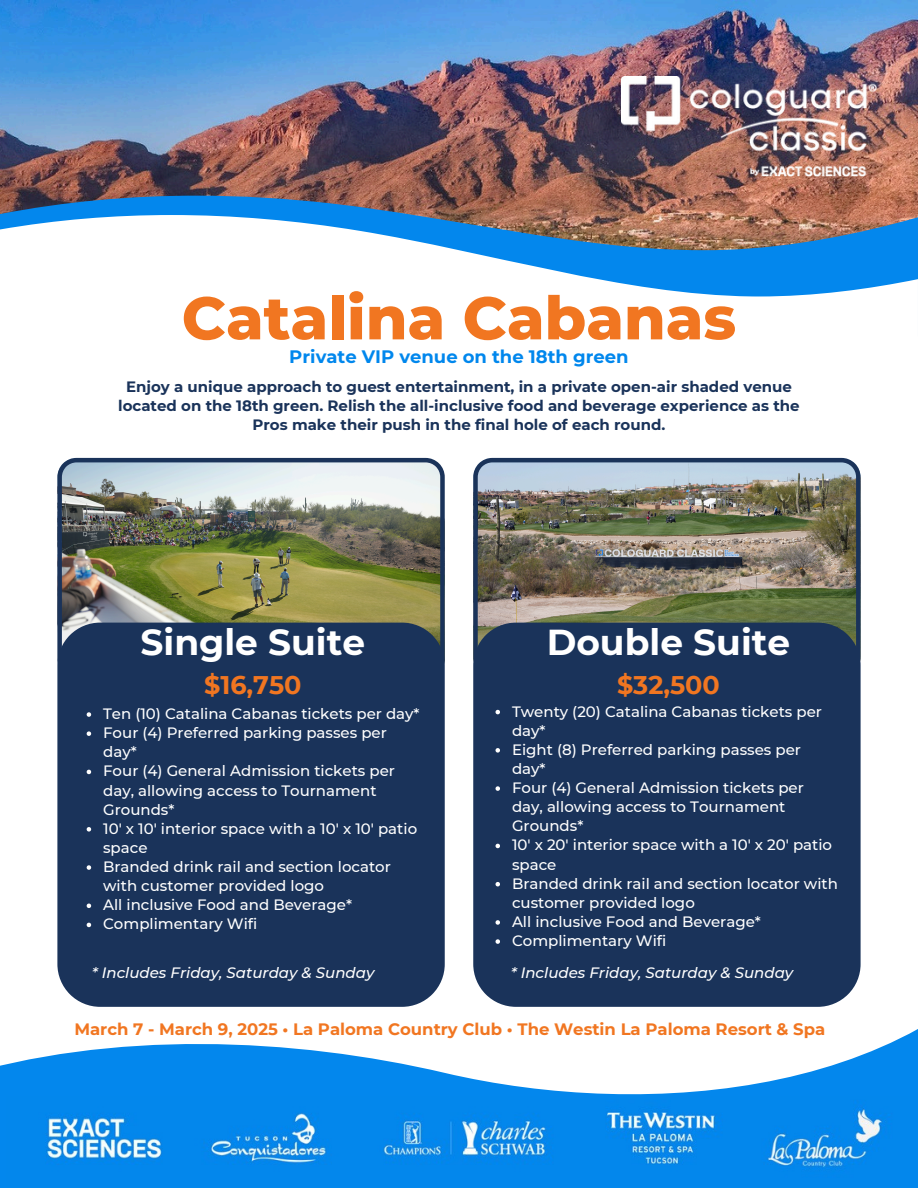
<style>
.page{position:relative;width:918px;height:1188px;background:#fff}
.page>*{position:absolute;margin:0;border:0;box-sizing:border-box;transform-origin:0 0}
.t1{font:800 60px "Montserrat";color:#f17621}
.t2{font:700 36px "Montserrat";color:#fff}
.t3{font:700 25.5px "Montserrat";color:#f17621}
.t4{font:700 18px "Montserrat";color:#0087ed}
.t5{font:700 16.5px "Montserrat";color:#f17621}
.t6{font:500 15px/19.2px "Montserrat";color:#fff}
.t7{font:700 15px/19.2px "Montserrat";color:#1a335a;text-align:center}
.t8{font:italic 500 15px "Montserrat";color:#fff}
</style>
<div class="page">
<img style="left:0;top:0;width:918px;height:196px">
<svg style="left:0;top:1029px;width:918px;height:159px"></svg>
<svg style="left:0;top:196px;width:918px;height:19px;background:#6e6f81"></svg>
<svg style="left:0;top:215px;width:918px;height:243px"></svg>
<img style="left:621px;top:77px;width:256px;height:100px">
<img style="left:7px;top:1096px;width:911px;height:92px">
<img style="left:57px;top:458px;width:387px;height:165px">
<div style="left:57px;top:623px;width:388px;height:384px;background:#1a335a"></div>
<img style="left:473px;top:458px;width:387px;height:165px">
<div style="left:473px;top:623px;width:388px;height:384px;background:#1a335a"></div>
<svg style="left:87px;top:712px;width:4px;height:5px"></svg>
<svg style="left:87px;top:731px;width:4px;height:5px"></svg>
<svg style="left:87px;top:770px;width:4px;height:4px"></svg>
<svg style="left:87px;top:827px;width:4px;height:5px"></svg>
<svg style="left:87px;top:865px;width:4px;height:5px"></svg>
<svg style="left:87px;top:904px;width:4px;height:4px"></svg>
<svg style="left:87px;top:923px;width:4px;height:4px"></svg>
<svg style="left:496px;top:710px;width:4px;height:4px"></svg>
<svg style="left:496px;top:748px;width:4px;height:5px"></svg>
<svg style="left:496px;top:786px;width:4px;height:5px"></svg>
<svg style="left:496px;top:844px;width:4px;height:4px"></svg>
<svg style="left:496px;top:882px;width:4px;height:4px"></svg>
<svg style="left:496px;top:920px;width:4px;height:5px"></svg>
<svg style="left:496px;top:939px;width:4px;height:5px"></svg>
<h4 class="t1" style="left:182px;top:281px;width:556px">Catalina Cabanas</h4>
<p class="t4" style="left:289px;top:346px;width:341px">Private VIP venue on the 18th green</p>
<h3 class="t7" style="left:118px;top:377px;width:683px">Enjoy a unique approach to guest entertainment, in a private open-air shaded venue located on the 18th green. Relish the all-inclusive food and beverage experience as the<br>Pros make their push in the final hole of each round.</h3>
<p class="t2" style="left:141px;top:620px;width:226px">Single Suite</p>
<p class="t3" style="left:204px;top:670px;width:99px">$16,750</p>
<h2 class="t6" style="left:103px;top:704px;width:318px">Ten (10) Catalina Cabanas tickets per day*</h2>
<h4 class="t6" style="left:103px;top:723px;width:285px">Four (4) Preferred parking passes per day*</h4>
<p class="t6" style="left:103px;top:761px;width:293px">Four (4) General Admission tickets per day, allowing access to Tournament<br>Grounds*</p>
<p class="t6" style="left:103px;top:819px;width:316px">10′ x 10' interior space with a 10' x 10' patio space</p>
<p class="t6" style="left:103px;top:857px;width:289px">Branded drink rail and section locator with customer provided logo</p>
<p class="t6" style="left:103px;top:895px;width:250px">All inclusive Food and Beverage*</p>
<p class="t6" style="left:103px;top:914px;width:156px">Complimentary Wifi</p>
<h2 class="t2" style="left:547px;top:620px;width:245px">Double Suite</h2>
<h2 class="t3" style="left:617px;top:670px;width:104px">$32,500</h2>
<p class="t6" style="left:512px;top:702px;width:312px">Twenty (20) Catalina Cabanas tickets per day*</p>
<p class="t6" style="left:512px;top:740px;width:291px">Eight (8) Preferred parking passes per day*</p>
<p class="t6" style="left:512px;top:778px;width:293px">Four (4) General Admission tickets per day, allowing access to Tournament<br>Grounds*</p>
<p class="t6" style="left:512px;top:835px;width:322px">10′ x 20' interior space with a 10' x 20' patio space</p>
<p class="t6" style="left:512px;top:874px;width:327px">Branded drink rail and section locator with customer provided logo</p>
<p class="t6" style="left:512px;top:912px;width:250px">All inclusive Food and Beverage*</p>
<p class="t6" style="left:512px;top:931px;width:156px">Complimentary Wifi</p>
<p class="t8" style="left:92px;top:964px;width:284px">* Includes Friday, Saturday &amp; Sunday</p>
<p class="t8" style="left:511px;top:964px;width:284px">* Includes Friday, Saturday &amp; Sunday</p>
<h4 class="t5" style="left:74px;top:1019px;width:752px">March 7 - March 9, 2025 • La Paloma Country Club • The Westin La Paloma Resort &amp; Spa</h4>
</div>
